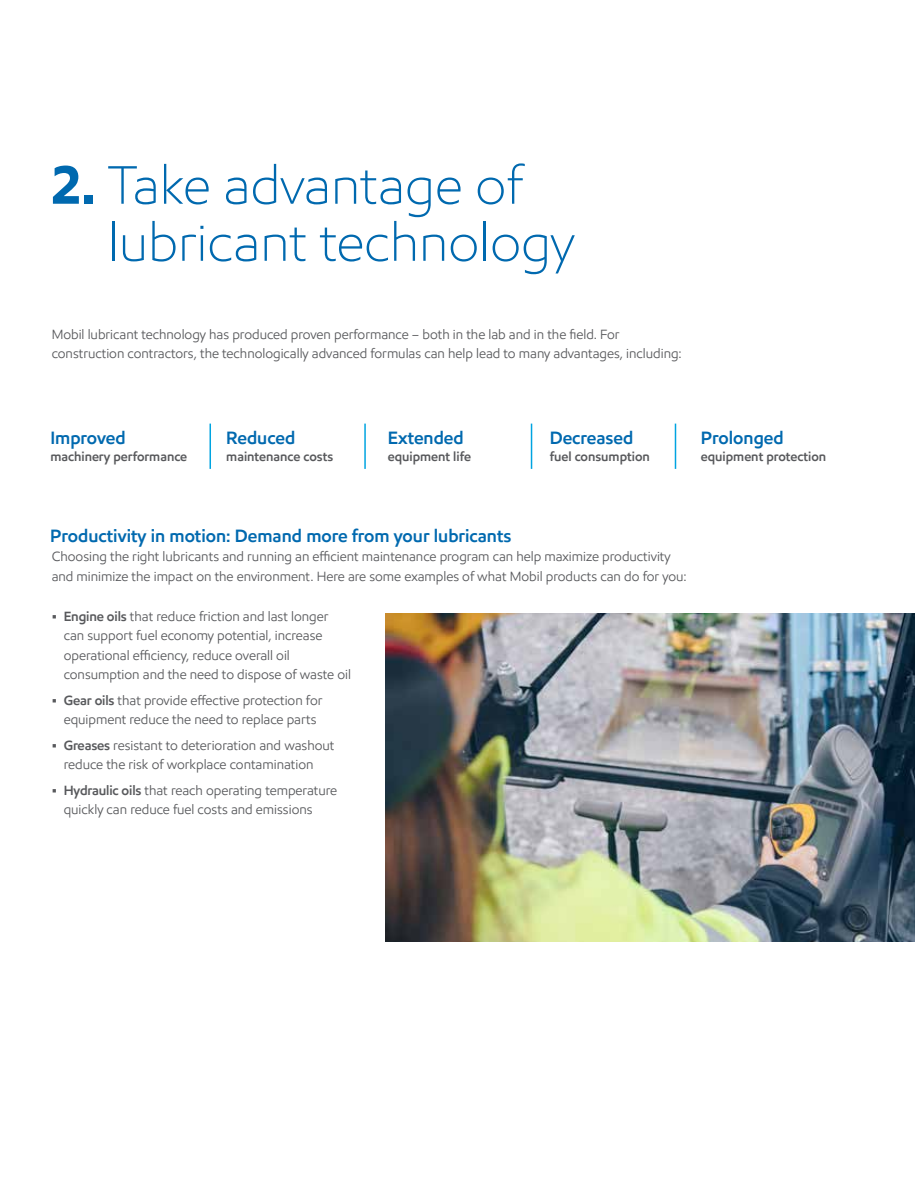
<style>
.page{position:relative;width:915px;height:1191px;background:#fff}
.page>*{position:absolute;margin:0;border:0;box-sizing:border-box;transform-origin:0 0}
.t1{font:300 54px/57px "E Mprint";color:#0069af}
.t2{font:600 18px "E Mprint";color:#0069af}
.t3{font:13.5px/19.5px "E Mprint";color:#58595c}
.t4{font:600 13.05px "E Mprint";color:#58595c}
.s1{font-weight:700}
.s2{font-weight:600}
</style>
<div class="page">
<img style="left:385px;top:613px;width:529px;height:328px">
<hr style="left:209px;top:423px;width:2px;height:46px;background:#00a4e1">
<hr style="left:364px;top:423px;width:1px;height:46px;background:#00a4e1">
<hr style="left:530px;top:423px;width:2px;height:46px;background:#00a4e1">
<hr style="left:674px;top:423px;width:2px;height:46px;background:#00a4e1">
<h1 class="t1" style="left:108px;top:156px;width:467px;text-indent:-58px"><span class="s1">2.</span> Take advantage of lubricant technology</h1>
<p class="t3" style="left:52px;top:324px;width:631px">Mobil lubricant technology has produced proven performance – both in the lab and in the field. For construction contractors, the technologically advanced formulas can help lead to many advantages, including:</p>
<h2 class="t2" style="left:50px;top:427px;width:77px">Improved</h2>
<p class="t4" style="left:50px;top:449px;width:138px">machinery performance</p>
<h2 class="t2" style="left:226px;top:427px;width:70px">Reduced</h2>
<p class="t4" style="left:226px;top:449px;width:108px">maintenance costs</p>
<h2 class="t2" style="left:387px;top:427px;width:77px">Extended</h2>
<p class="t4" style="left:387px;top:449px;width:85px">equipment life</p>
<h2 class="t2" style="left:549px;top:427px;width:85px">Decreased</h2>
<p class="t4" style="left:549px;top:449px;width:102px">fuel consumption</p>
<h2 class="t2" style="left:700px;top:427px;width:84px">Prolonged</h2>
<p class="t4" style="left:700px;top:449px;width:127px">equipment protection</p>
<h2 class="t2" style="left:50px;top:524px;width:462px">Productivity in motion: Demand more from your lubricants</h2>
<p class="t3" style="left:52px;top:546px;width:636px">Choosing the right lubricants and running an efficient maintenance program can help maximize productivity and minimize the impact on the environment. Here are some examples of what Mobil products can do for you:</p>
<p class="t3" style="left:64px;top:606px;width:288px;text-indent:-12px"><span class="s2">• Engine oils</span> that reduce friction and last longer can support fuel economy potential, increase operational efficiency, reduce overall oil consumption and the need to dispose of waste oil</p>
<p class="t3" style="left:52px;top:690px;width:272px;text-align:center"><span class="s2">• Gear oils</span> that provide effective protection for equipment reduce the need to replace parts</p>
<p class="t3" style="left:64px;top:735px;width:272px;text-indent:-12px"><span class="s2">• Greases</span> resistant to deterioration and washout reduce the risk of workplace contamination</p>
<p class="t3" style="left:64px;top:780px;width:275px;text-indent:-12px"><span class="s2">• Hydraulic oils</span> that reach operating temperature quickly can reduce fuel costs and emissions</p>
</div>
